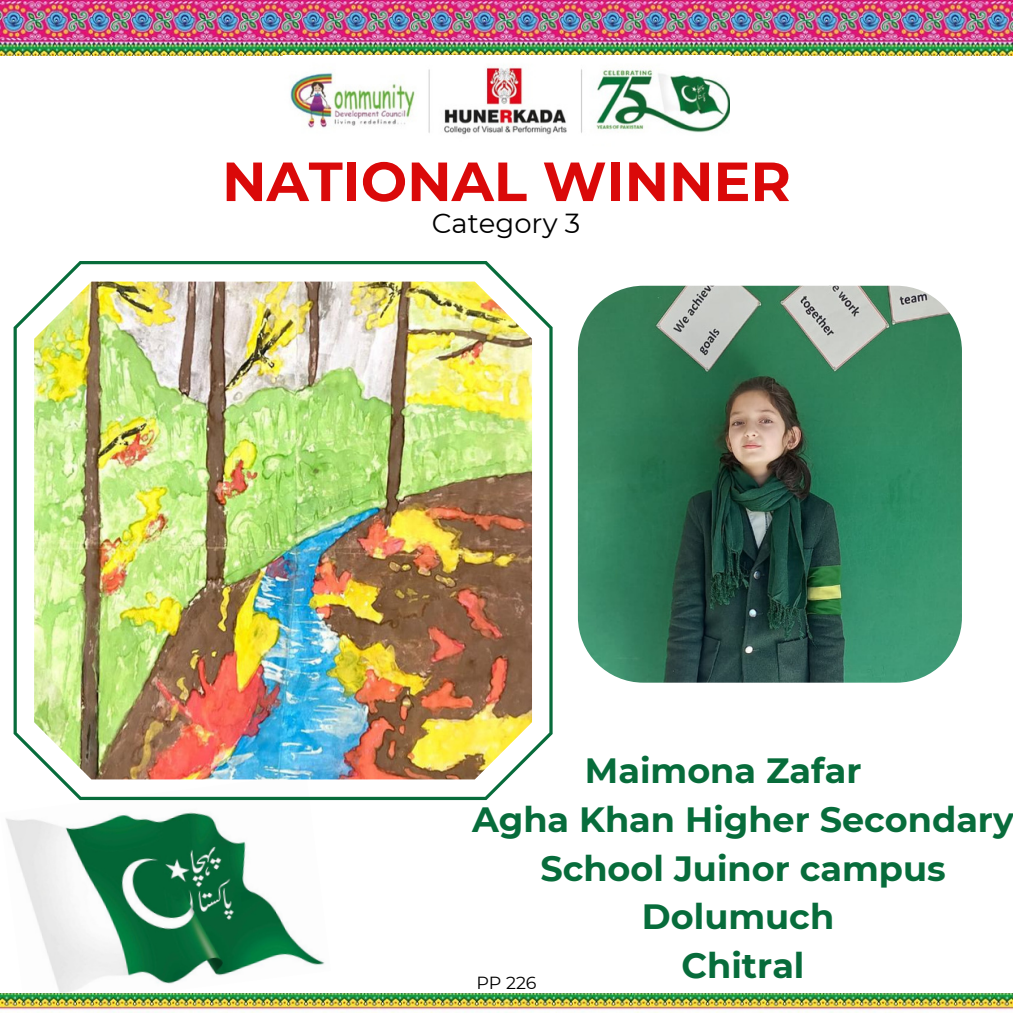
<style>
.page{position:relative;width:1013px;height:1013px;background:#fff}
.page>*{position:absolute;margin:0;border:0;box-sizing:border-box;transform-origin:0 0}
.t1{font:700 55px "Montserrat";color:#da0909}
.t2{font:700 35px "Montserrat";color:#076c3b}
.t3{font:27.5px "Montserrat";color:#000}
.t4{font:17.5px "Montserrat";color:#000}
</style>
<div class="page">
<img style="left:0;top:0;width:1012px;height:55px">
<img style="left:290px;top:65px;width:439px;height:70px">
<img style="left:6px;top:800px;width:325px;height:193px">
<img style="left:0;top:993px;width:1012px;height:19px">
<img style="left:14px;top:261px;width:538px;height:539px">
<img style="left:578px;top:286px;width:383px;height:396px;border-radius:65px">
<h1 class="t1" style="left:222px;top:148px;width:570px">NATIONAL WINNER</h1>
<p class="t3" style="left:432px;top:206px;width:150px">Category 3</p>
<p class="t2" style="left:585px;top:749px;width:278px">Maimona Zafar</p>
<p class="t2" style="left:472px;top:797px;width:543px">Agha Khan Higher Secondary</p>
<p class="t2" style="left:540px;top:846px;width:407px">School Juinor campus</p>
<p class="t2" style="left:642px;top:895px;width:194px">Dolumuch</p>
<p class="t2" style="left:681px;top:944px;width:124px">Chitral</p>
<p class="t4" style="left:476px;top:971px;width:62px">PP 226</p>
</div>
